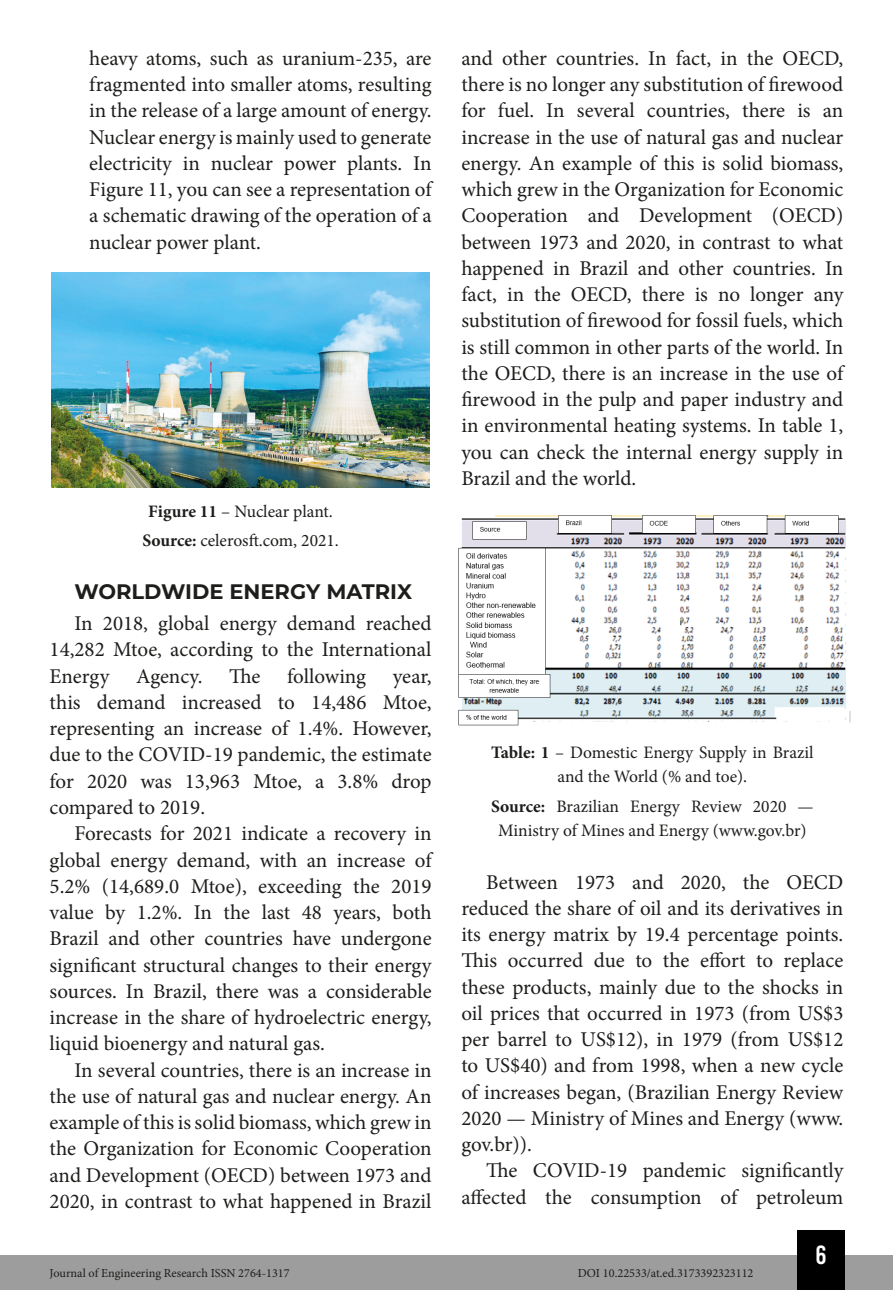
<style>
.page{position:relative;width:893px;height:1290px;background:#fff}
.page>*{position:absolute;margin:0;border:0;box-sizing:border-box;transform-origin:0 0}
.t1{font:26.25px "Bebas Kai";color:#fff}
.t2{font:21px/26.2px "Minion Pro";color:#1d1d1b;text-align:justify}
.t3{font:700 21px "Montserrat";color:#1d1d1b}
.t4{font:17.5px/24.5px "Minion Pro";color:#1d1d1b;text-align:center}
.t5{font:12.25px "Minion Pro";color:#1d1d1b}
.s1{font-weight:700}
</style>
<div class="page">
<div style="left:0;top:1255px;width:893px;height:35px;background:#9d9d9d"></div>
<div style="left:797px;top:1230px;width:48px;height:60px;background:#000"></div>
<img style="left:51px;top:272px;width:379px;height:215px">
<img style="left:458px;top:515px;width:392px;height:211px">
<p class="t2" style="left:89px;top:45px;width:344px">heavy atoms, such as uranium-235, are fragmented into smaller atoms, resulting in the release of a large amount of energy.<br>Nuclear energy is mainly used to generate electricity in nuclear power plants. In Figure 11, you can see a representation of a schematic drawing of the operation of a nuclear power plant.</p>
<p class="t4" style="left:142px;top:497px;width:198px;line-height:29.4px"><span class="s1">Figure 11</span> – Nuclear plant.<br><span class="s1">Source:</span> celerosft.com, 2021.</p>
<p class="t3" style="left:74px;top:576px;width:339px">WORLDWIDE ENERGY MATRIX</p>
<p class="t2" style="left:50px;top:610px;width:383px;text-indent:25px">In 2018, global energy demand reached 14,282 Mtoe, according to the International Energy</p>
<p class="t2" style="left:136px;top:663px;width:68px">Agency.</p>
<p class="t2" style="left:229px;top:663px;width:33px">The</p>
<p class="t2" style="left:287px;top:663px;width:80px">following</p>
<p class="t2" style="left:50px;top:663px;width:383px;text-indent:343px">year, this demand increased to 14,486 Mtoe, representing an increase of 1.4%. However, due to the COVID-19 pandemic, the estimate for 2020 was 13,963 Mtoe, a 3.8% drop compared to 2019.</p>
<p class="t2" style="left:50px;top:820px;width:384px;text-indent:25px">Forecasts for 2021 indicate a recovery in global energy demand, with an increase of 5.2% (14,689.0 Mtoe), exceeding the 2019 value by 1.2%. In the last 48 years, both Brazil and other countries have undergone significant structural changes to their energy sources. In Brazil, there was a considerable increase in the share of hydroelectric energy, liquid bioenergy and natural gas.</p>
<p class="t2" style="left:50px;top:1057px;width:384px;text-indent:25px">In several countries, there is an increase in the use of natural gas and nuclear energy. An example of this is solid biomass, which grew in the Organization for Economic Cooperation and Development (OECD) between 1973 and 2020, in contrast to what happened in Brazil</p>
<p class="t2" style="left:461px;top:45px;width:384px">and other countries. In fact, in the OECD, there is no longer any substitution of firewood for fuel. In several countries, there is an increase in the use of natural gas and nuclear energy. An example of this is solid biomass, which grew in the Organization for Economic Cooperation and Development (OECD) between 1973 and 2020, in contrast to what happened in Brazil and other countries. In fact, in the OECD, there is no longer any substitution of firewood for fossil fuels, which is still common in other parts of the world. In the OECD, there is an increase in the use of firewood in the pulp and paper industry and in environmental heating systems. In table 1, you can check the internal energy supply in Brazil and the world.</p>
<p class="t4" style="left:491px;top:740px;width:324px"><span class="s1">Table: 1</span> – Domestic Energy Supply in Brazil and the World (% and toe).</p>
<p class="t4" style="left:491px;top:794px;width:324px"><span class="s1">Source:</span> Brazilian Energy Review 2020 —<br>Ministry of Mines and Energy (www.gov.br)</p>
<p class="t2" style="left:461px;top:869px;width:384px;text-indent:25px">Between 1973 and 2020, the OECD reduced the share of oil and its derivatives in its energy matrix by 19.4 percentage points.<br>This occurred due to the effort to replace these products, mainly due to the shocks in oil prices that occurred in 1973 (from US$3 per barrel to US$12), in 1979 (from US$12 to US$40) and from 1998, when a new cycle of increases began, (Brazilian Energy Review 2020 — Ministry of Mines and Energy (www. gov.br)).</p>
<p class="t2" style="left:461px;top:1157px;width:383px;text-align:right">The COVID-19 pandemic significantly affected the consumption of petroleum</p>
<p class="t1" style="left:815px;top:1241px;width:13px">6</p>
<p class="t5" style="left:50px;top:1265px;width:242px">Journal of Engineering Research ISSN 2764-1317</p>
<p class="t5" style="left:578px;top:1265px;width:177px">DOI 10.22533/at.ed.3173392323112</p>
</div>
